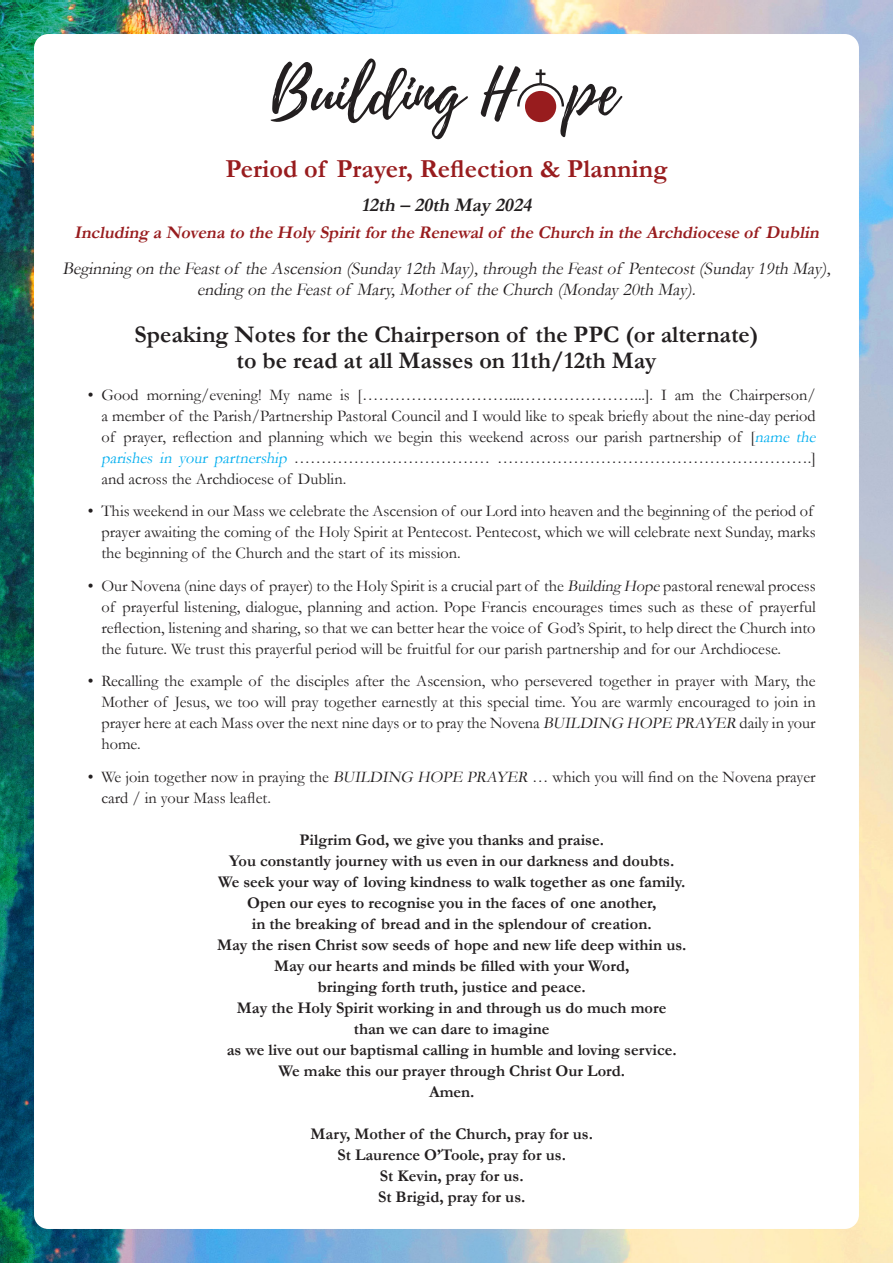
<style>
.page{position:relative;width:893px;height:1263px;background:#fff}
.page>*{position:absolute;margin:0;border:0;box-sizing:border-box;transform-origin:0 0}
.t1{font:700 26.25px "Garamond";color:#981c1e}
.t2{font:700 24px/25.5px "Garamond";color:#231f20;text-align:center}
.t3{font:italic 700 19.35px "Garamond";color:#231f20}
.t4{font:italic 18px/21.6px "Garamond";color:#231f20;text-align:center}
.t5{font:italic 700 17.85px "Garamond";color:#981c1e}
.t6{font:16.35px/21px "Garamond";color:#231f20}
.t7{font:700 16.35px "Garamond";color:#231f20}
.s1{font-style:italic;color:#00aeef}
.s2{font-style:italic}
</style>
<div class="page">
<img style="left:0;top:2px;width:893px;height:1261px">
<div style="left:34px;top:34px;width:825px;height:1195px;background:#fff;border-radius:14px"></div>
<svg style="left:270px;top:58px;width:352px;height:82px"></svg>
<p class="t1" style="left:225px;top:150px;width:444px">Period of Prayer, Reflection &amp; Planning</p>
<p class="t3" style="left:361px;top:191px;width:176px">12th – 20th May 2024</p>
<p class="t5" style="left:74px;top:221px;width:751px">Including a Novena to the Holy Spiritforthe Renewalof the Church in the Archdiocese of Dublin</p>
<p class="t4" style="left:62px;top:257px;width:774px">Beginning on theFeastof theAscension (Sunday12th May),through theFeastof Pentecost(Sunday19th May), ending on theFeastof Mary,Motherof theChurch (Monday20th May) .</p>
<p class="t2" style="left:135px;top:322px;width:625px">Speaking Notes for the Chairperson of the PPC (or alternate) to be read at all Masses on 11th/12th May</p>
<p class="t6" style="left:101px;top:384px;width:720px;text-indent:-14px">• Good morning/evening! My name is [………………………...…………………...]. I am the Chairperson/ a member of the Parish/Partnership Pastoral Council and I would like to speak briefly about the nine-day period of prayer, reflection and planning which we begin this weekend across our parish partnership of [<span class="s1">name the parishes in your partnership</span> ……………………………… ………………………………………………….] and across the Archdiocese of Dublin.</p>
<p class="t6" style="left:101px;top:500px;width:716px;text-indent:-14px">• This weekend in our Mass we celebrate the Ascension of our Lord into heaven and the beginning of the period of prayer awaiting the coming of the Holy Spirit at Pentecost. Pentecost, which we will celebrate next Sunday, marks the beginning of the Church and the start of its mission.</p>
<p class="t6" style="left:101px;top:575px;width:716px;text-align:justify;text-indent:-14px">• Our Novena (nine days of prayer) to the Holy Spirit is a crucial part of the <span class="s2">Building Hope</span>pastoral renewal process of prayerful listening, dialogue, planning and action. Pope Francis encourages times such as these of prayerful reflection, listening and sharing, so that we can better hear the voice of God’s Spirit, to help direct the Church into the future. We trust this prayerful period will be fruitful for our parish partnership and for our Archdiocese.</p>
<p class="t6" style="left:101px;top:670px;width:716px;text-align:justify;text-indent:-14px">• Recalling the example of the disciples after the Ascension, who persevered together in prayer with Mary, the Mother of Jesus, we too will pray together earnestly at this special time. You are warmly encouraged to join in prayer here at each Mass over the next nine days or to pray the Novena <span class="s2">BUILDING HOPE PRAYER</span> daily in your home.</p>
<p class="t6" style="left:101px;top:766px;width:716px;text-indent:-14px">• We join together now in praying the <span class="s2">BUILDING HOPE PRAYER</span> … which you will find on the Novena prayer card / in your Mass leaflet.</p>
<p class="t7" style="left:299px;top:828px;width:306px">Pilgrim God, we give you thanks and praise.</p>
<p class="t7" style="left:229px;top:849px;width:447px">You constantly journey with us even in our darkness and doubts.</p>
<p class="t7" style="left:218px;top:870px;width:469px">We seek your way of loving kindness to walk together as one family.</p>
<p class="t7" style="left:247px;top:891px;width:411px">Open our eyes to recognise you in the faces of one another,</p>
<p class="t7" style="left:252px;top:912px;width:401px">in the breaking of bread and in the splendour of creation.</p>
<p class="t7" style="left:217px;top:933px;width:471px">May the risen Christ sow seeds of hope and new life deep within us.</p>
<p class="t7" style="left:274px;top:954px;width:357px">May our hearts and minds be filled with your Word,</p>
<p class="t7" style="left:318px;top:975px;width:269px">bringing forth truth, justice and peace.</p>
<p class="t7" style="left:237px;top:996px;width:431px">May the Holy Spirit working in and through us do much more</p>
<p class="t7" style="left:354px;top:1017px;width:197px">than we can dare to imagine</p>
<p class="t7" style="left:227px;top:1038px;width:451px">as we live out our baptismal calling in humble and loving service.</p>
<p class="t7" style="left:278px;top:1059px;width:348px">We make this our prayer through Christ Our Lord.</p>
<p class="t7" style="left:429px;top:1080px;width:47px">Amen.</p>
<p class="t7" style="left:311px;top:1122px;width:284px">Mary, Mother of the Church, pray for us.</p>
<p class="t7" style="left:338px;top:1143px;width:230px">St Laurence O’Toole, pray for us.</p>
<p class="t7" style="left:380px;top:1164px;width:145px">St Kevin, pray for us.</p>
<p class="t7" style="left:378px;top:1185px;width:149px">St Brigid, pray for us.</p>
</div>
